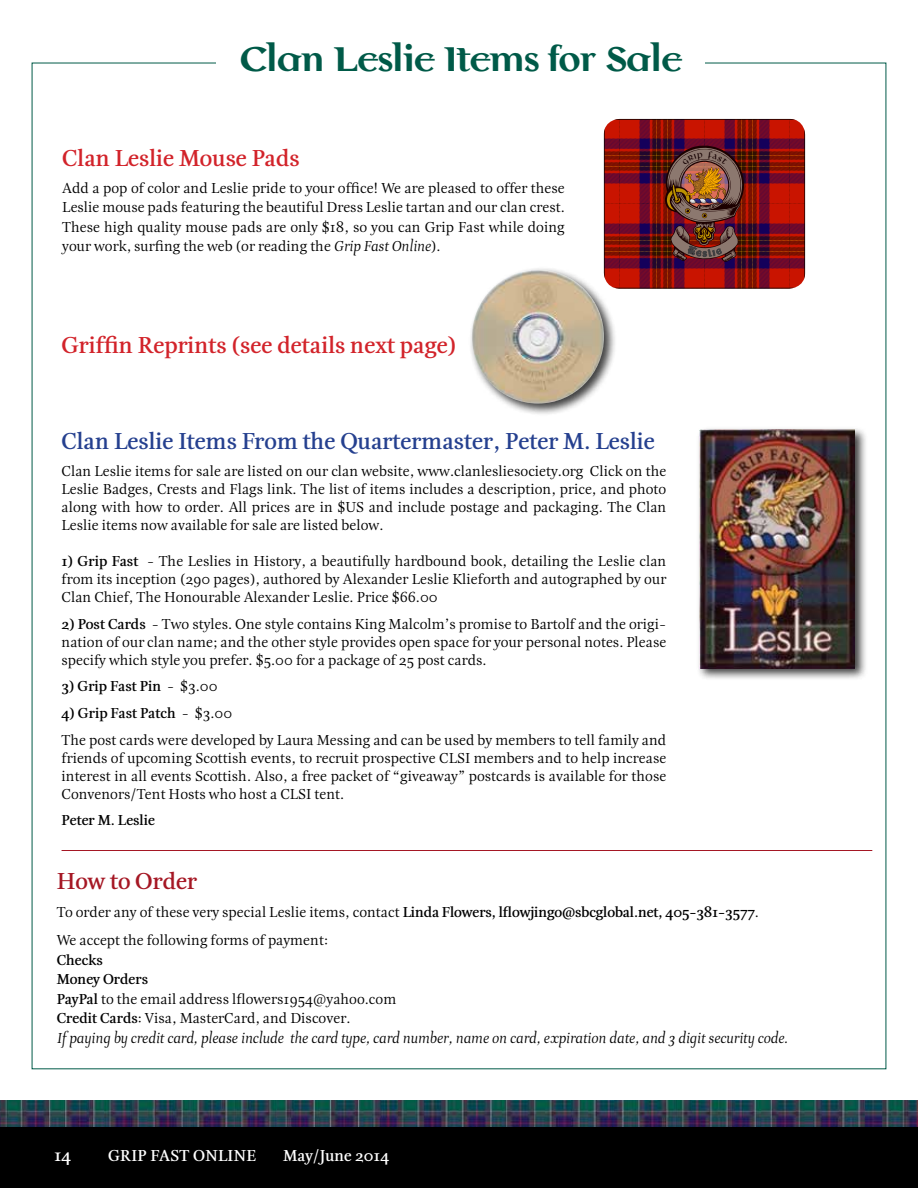
<style>
.page{position:relative;width:918px;height:1188px;background:#fff}
.page>*{position:absolute;margin:0;border:0;box-sizing:border-box;transform-origin:0 0}
.t1{font:700 42px "Colmcille MT Std";letter-spacing:-.04em;color:#005a48}
.t2{font:700 24px "Esta";color:#d2232a}
.t3{font:700 24px "Esta";color:#25408f}
.t4{font:700 24px "Esta";color:#a51724}
.t5{font:700 18px "Esta";color:#fff}
.t6{font:700 16.5px "Esta";letter-spacing:.02em;color:#fff}
.t7{font:700 16.5px "Esta";color:#fff}
.t8{font:15px/18px "Esta";color:#000;text-align:justify}
.t9{font:italic 15px/19.5px "Esta";color:#000}
.t10{font:700 15px "Esta";color:#000}
.s1{font-style:italic}
.s2{font-weight:700}
.s3{font-weight:400}
.s4{font-weight:700;font-style:normal}
.s5{font-style:normal}
</style>
<div class="page">
<img style="left:0;top:1101px;width:918px;height:23px">
<div style="left:0;top:1124px;width:918px;height:64px;background:#000;opacity:.75"></div>
<div style="left:0;top:1128px;width:918px;height:60px;background:#000"></div>
<div style="left:468px;top:266px;width:149px;height:150px;background:#000;opacity:.75"></div>
<img style="left:472px;top:270px;width:132px;height:134px">
<div style="left:696px;top:426px;width:171px;height:255px;background:#000;opacity:.75"></div>
<img style="left:699px;top:429px;width:156px;height:239px">
<hr style="left:62px;top:850px;width:810px;height:1px;background:#a51724">
<svg style="left:604px;top:119px;width:201px;height:169px;background:#821e1e"></svg>
<h1 class="t1" style="left:238px;top:38px;width:446px">Clan Leslie Items for Sale</h1>
<h2 class="t2" style="left:62px;top:144px;width:239px">Clan Leslie Mouse Pads</h2>
<p class="t8" style="left:62px;top:178px;width:504px;line-height:19.5px">Add a pop of color and Leslie pride to your office! We are pleased to offer these Leslie mouse pads featuring the beautiful Dress Leslie tartan and our clan crest.<br>These high quality mouse pads are only $18, so you can Grip Fast while doing your work, surfing the web (or reading the <span class="s1">Grip Fast Online</span>).</p>
<h2 class="t2" style="left:62px;top:331px;width:396px">Griffin Reprints (see details next page)</h2>
<h2 class="t3" style="left:62px;top:427px;width:595px">Clan Leslie Items From the Quartermaster, Peter M. Leslie</h2>
<p class="t8" style="left:62px;top:462px;width:606px">Clan Leslie items for sale are listed on our clan website, www.clanlesliesociety.org Click on the Leslie Badges, Crests and Flags link. The list of items includes a description, price, and photo along with how to order. All prices are in $US and include postage and packaging. The Clan Leslie items now available for sale are listed below.</p>
<p class="t8" style="left:62px;top:552px;width:606px"><span class="s2">1) Grip Fast</span> - The Leslies in History, a beautifully hardbound book, detailing the Leslie clan from its inception (290 pages), authored by Alexander Leslie Klieforth and autographed by our Clan Chief, The Honourable Alexander Leslie. Price $66.00</p>
<p class="t8" style="left:62px;top:615px;width:606px"><span class="s2">2) Post Cards</span> - Two styles. One style contains King Malcolm’s promise to Bartolf and the origi&shy;nation of our clan name; and the other style provides open space for your personal notes. Please specify which style you prefer. $5.00 for a package of 25 post cards.</p>
<p class="t10" style="left:62px;top:678px;width:158px">3) Grip Fast Pin <span class="s3">- $3.00</span></p>
<p class="t8" style="left:62px;top:700px;width:606px;line-height:26.7px"><span class="s2">4) Grip Fast Patch</span> - $3.00<br>The post cards were developed by Laura Messing and can be used by members to tell family and</p>
<p class="t8" style="left:62px;top:749px;width:606px">friends of upcoming Scottish events, to recruit prospective CLSI members and to help increase interest in all events Scottish. Also, a free packet of “giveaway” postcards is available for those Convenors/Tent Hosts who host a CLSI tent.</p>
<p class="t10" style="left:62px;top:811px;width:95px">Peter M. Leslie</p>
<h2 class="t4" style="left:57px;top:867px;width:142px">How to Order</h2>
<p class="t8" style="left:57px;top:898px;width:704px;line-height:28.2px">To order any of these very special Leslie items, contact <span class="s2">Linda Flowers, lflowjingo@sbcglobal.net, 405-381-3577</span>.<br>We accept the following forms of payment:</p>
<p class="t9" style="left:57px;top:951px;width:733px"><span class="s4">Checks<br>Money Orders<br>PayPal</span> <span class="s5">to the email address lflowers1954@yahoo.com<br></span><span class="s4">Credit Cards</span><span class="s5">: Visa, MasterCard, and Discover.<br></span>If paying by credit card, please include the card type, card number, name on card, expiration date, and 3 digit security code.</p>
<p class="t5" style="left:54px;top:1145px;width:19px">14</p>
<p class="t6" style="left:108px;top:1146px;width:150px">GRIP FAST ONLINE</p>
<p class="t7" style="left:283px;top:1146px;width:107px">May/June 2014</p>
</div>
